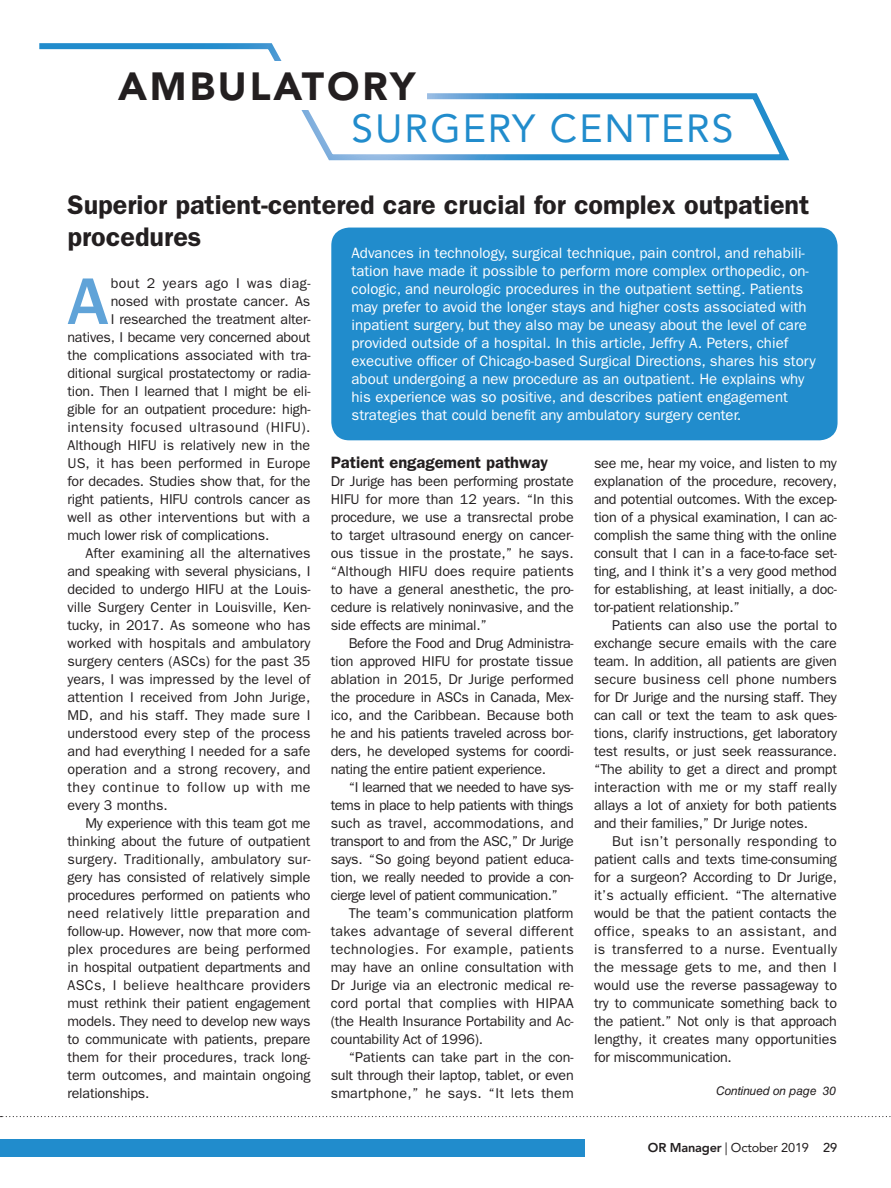
<style>
.page{position:relative;width:891px;height:1188px;background:#fff}
.page>*{position:absolute;margin:0;border:0;box-sizing:border-box;transform-origin:0 0}
._04_Dropcap_1st_para{font:500 68.25px "ITC Franklin Gothic Std";color:#60a3d8}
.t1{font:39px "Avenir LT Std";letter-spacing:.05em;color:#218ccc}
.t2{font:900 39px "Avenir LT Std";letter-spacing:.075em;color:#231f20}
._01_Headline_small{font:600 27px/31.5px "ITC Franklin Gothic Std";color:#231f20}
._05_Article_Subhead{font:600 16.5px "ITC Franklin Gothic Std";color:#231f20}
.t3{font:15px/18px "ITC Franklin Gothic Std";color:#fff}
._04_Body_Copy{font:14.25px/18px "ITC Franklin Gothic Std";letter-spacing:-.015em;color:#231f20;text-align:justify}
._04_Dropcap_1st_para-2{font:14.25px "ITC Franklin Gothic Std";letter-spacing:-.015em;color:#231f20}
._04_Body_1st_Para{font:14.25px/18px "ITC Franklin Gothic Std";letter-spacing:-.015em;color:#231f20;text-align:justify}
._04_Dropcap_1st_para-3{font:14.25px "ITC Franklin Gothic Std";letter-spacing:.03em;color:#231f20}
._04_Dropcap_1st_para-4{font:14.25px "ITC Franklin Gothic Std";letter-spacing:.005em;color:#231f20}
._04_Body_Copy-2{font:12.75px "Avenir LT Std";letter-spacing:-.015em;color:#231f20}
._01_Continued{font:italic 12px "Helvetica LT Std";letter-spacing:-.015em;color:#231f20}
.s1{font-weight:800}
.s2{font-weight:500}
</style>
<div class="page">
<svg style="left:1px;top:1116px;width:890px;height:1px"></svg>
<svg style="left:39px;top:43px;width:750px;height:118px"></svg>
<div style="left:118px;top:61px;width:305px;height:49px;background:#fff"></div>
<div style="left:0;top:1139px;width:584px;height:18px;background:#218ccc"></div>
<div style="left:331px;top:228px;width:507px;height:212px;background:#218ccc;border-radius:18px"></div>
<h2 class="t2" style="left:118px;top:63px;width:299px">AMBULATORY</h2>
<h2 class="t1" style="left:352px;top:106px;width:384px">SURGERY CENTERS</h2>
<p class="_01_Headline_small" style="left:68px;top:189px;width:743px">Superior patient-centered care crucial for complex outpatient procedures</p>
<p class="_04_Dropcap_1st_para" style="left:68px;top:263px;width:43px">A</p>
<p class="_04_Dropcap_1st_para-3" style="left:111px;top:275px;width:201px">bout 2 years ago I was diag-</p>
<p class="t3" style="left:352px;top:244px;width:466px">Advances in technology, surgical technique, pain control, and rehabili&shy;tation have made it possible to perform more complex orthopedic, on&shy;cologic, and neurologic procedures in the outpatient setting. Patients may prefer to avoid the longer stays and higher costs associated with inpatient surgery, but they also may be uneasy about the level of care provided outside of a hospital. In this article, Jeffry A. Peters, chief executive officer of Chicago-based Surgical Directions, shares his story about undergoing a new procedure as an outpatient. He explains why his experience was so positive, and describes patient engagement strategies that could benefit any ambulatory surgery center.</p>
<p class="_04_Dropcap_1st_para-2" style="left:111px;top:293px;width:201px">nosed with prostate cancer. As</p>
<p class="_04_Dropcap_1st_para-2" style="left:111px;top:311px;width:201px">I researched the treatment alter-</p>
<p class="_04_Dropcap_1st_para-2" style="left:68px;top:329px;width:245px">natives, I became very concerned about</p>
<p class="_04_Dropcap_1st_para-2" style="left:68px;top:347px;width:245px">the complications associated with tra-</p>
<p class="_04_Dropcap_1st_para-2" style="left:68px;top:365px;width:245px">ditional surgical prostatectomy or radia-</p>
<p class="_04_Dropcap_1st_para-2" style="left:68px;top:383px;width:245px">tion. Then I learned that I might be eli-</p>
<p class="_04_Dropcap_1st_para-2" style="left:68px;top:401px;width:245px">gible for an outpatient procedure: high-</p>
<p class="_04_Dropcap_1st_para-3" style="left:68px;top:419px;width:244px">intensity focused ultrasound (HIFU).</p>
<p class="_04_Dropcap_1st_para-2" style="left:68px;top:437px;width:244px">Although HIFU is relatively new in the</p>
<p class="_04_Dropcap_1st_para-4" style="left:68px;top:455px;width:245px">US, it has been performed in Europe</p>
<p class="_04_Dropcap_1st_para-2" style="left:68px;top:473px;width:245px">for decades. Studies show that, for the</p>
<p class="_04_Dropcap_1st_para-2" style="left:68px;top:491px;width:244px">right patients, HIFU controls cancer as</p>
<p class="_04_Dropcap_1st_para-2" style="left:68px;top:509px;width:244px">well as other interventions but with a</p>
<p class="_04_Dropcap_1st_para-2" style="left:68px;top:527px;width:203px">much lower risk of complications.</p>
<p class="_04_Body_Copy" style="left:68px;top:544px;width:245px;text-indent:18px">After examining all the alternatives and speaking with several physicians, I decided to undergo HIFU at the Louis&shy;ville Surgery Center in Louisville, Ken&shy;tucky, in 2017. As someone who has worked with hospitals and ambulatory surgery centers (ASCs) for the past 35 years, I was impressed by the level of attention I received from John Jurige, MD, and his staff. They made sure I understood every step of the process and had everything I needed for a safe operation and a strong recovery, and they continue to follow up with me every 3 months.</p>
<p class="_04_Body_Copy" style="left:68px;top:814px;width:245px;text-indent:18px">My experience with this team got me thinking about the future of outpatient surgery. Traditionally, ambulatory sur&shy;gery has consisted of relatively simple procedures performed on patients who need relatively little preparation and follow-up. However, now that more com&shy;plex procedures are being performed in hospital outpatient departments and ASCs, I believe healthcare providers must rethink their patient engagement models. They need to develop new ways to communicate with patients, prepare them for their procedures, track long&shy;term outcomes, and maintain ongoing relationships.</p>
<p class="_05_Article_Subhead" style="left:331px;top:453px;width:219px">Patient engagement pathway</p>
<p class="_04_Body_1st_Para" style="left:331px;top:472px;width:245px">Dr Jurige has been performing prostate HIFU for more than 12 years. “In this procedure, we use a transrectal probe to target ultrasound energy on cancer&shy;ous tissue in the prostate,” he says. “Although HIFU does require patients to have a general anesthetic, the pro&shy;cedure is relatively noninvasive, and the side effects are minimal.”</p>
<p class="_04_Body_Copy" style="left:331px;top:634px;width:245px;text-indent:18px">Before the Food and Drug Administra&shy;tion approved HIFU for prostate tissue ablation in 2015, Dr Jurige performed the procedure in ASCs in Canada, Mex&shy;ico, and the Caribbean. Because both he and his patients traveled across bor&shy;ders, he developed systems for coordi&shy;nating the entire patient experience.</p>
<p class="_04_Body_Copy" style="left:331px;top:778px;width:245px;text-indent:18px">“I learned that we needed to have sys&shy;tems in place to help patients with things such as travel, accommodations, and transport to and from the ASC,” Dr Jurige says. “So going beyond patient educa&shy;tion, we really needed to provide a con&shy;cierge level of patient communication.”</p>
<p class="_04_Body_Copy" style="left:331px;top:904px;width:245px;text-indent:18px">The team’s communication platform takes advantage of several different technologies. For example, patients may have an online consultation with Dr Jurige via an electronic medical re&shy;cord portal that complies with HIPAA (the Health Insurance Portability and Ac&shy;countability Act of 1996).</p>
<p class="_04_Body_Copy" style="left:331px;top:1048px;width:245px;text-indent:18px">“Patients can take part in the con&shy;sult through their laptop, tablet, or even smartphone,” he says. “It lets them</p>
<p class="_04_Body_Copy" style="left:594px;top:454px;width:245px">see me, hear my voice, and listen to my explanation of the procedure, recovery, and potential outcomes. With the excep&shy;tion of a physical examination, I can ac&shy;complish the same thing with the online consult that I can in a face-to-face set&shy;ting, and I think it’s a very good method for establishing, at least initially, a doc&shy;tor-patient relationship.”</p>
<p class="_04_Body_Copy" style="left:594px;top:616px;width:245px;text-indent:18px">Patients can also use the portal to exchange secure emails with the care team. In addition, all patients are given secure business cell phone numbers for Dr Jurige and the nursing staff. They can call or text the team to ask ques&shy;tions, clarify instructions, get laboratory test results, or just seek reassurance. “The ability to get a direct and prompt interaction with me or my staff really allays a lot of anxiety for both patients and their families,” Dr Jurige notes.</p>
<p class="_04_Body_Copy" style="left:594px;top:832px;width:245px;text-indent:18px">But isn’t personally responding to patient calls and texts time-consuming for a surgeon? According to Dr Jurige, it’s actually efficient. “The alternative would be that the patient contacts the office, speaks to an assistant, and is transferred to a nurse. Eventually the message gets to me, and then I would use the reverse passageway to try to communicate something back to the patient.” Not only is that approach lengthy, it creates many opportunities for miscommunication.</p>
<p class="_01_Continued" style="left:716px;top:1084px;width:121px">Continued on page 30</p>
<p class="_04_Body_Copy-2" style="left:648px;top:1140px;width:191px"><span class="s1">OR Manager</span> | October 2019 <span class="s2">29</span></p>
</div>
